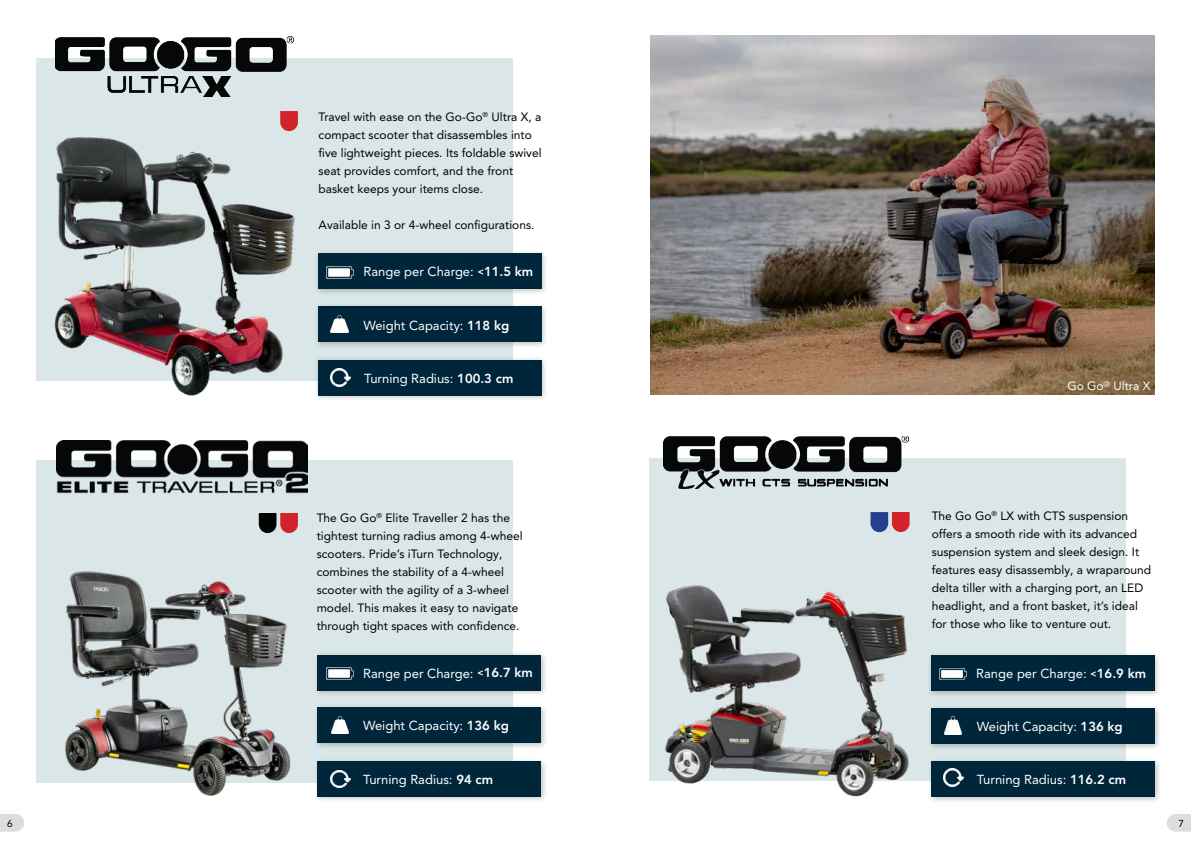
<style>
.page{position:relative;width:1191px;height:842px;background:#fff}
.page>*{position:absolute;margin:0;border:0;box-sizing:border-box;transform-origin:0 0}
.t1{font:13px "Avenir LT Pro";color:#fff}
.t2{font:12px/18px "Avenir LT Pro";color:#000}
.t3{font:12px "Avenir LT Pro";color:#fff}
.t4{font:10px "Avenir LT Pro";color:#000}
.s1{font-weight:800;font-size:10px}
.s2{font-weight:800}
</style>
<div class="page">
<svg style="left:1166px;top:814px;width:25px;height:18px"></svg>
<svg style="left:0;top:814px;width:24px;height:18px"></svg>
<div style="left:36px;top:58px;width:476px;height:323px;background:#dbe6e9"></div>
<div style="left:314px;top:250px;width:234px;height:46px;background:#000;opacity:.24"></div>
<div style="left:318px;top:254px;width:223px;height:35px;background:#00263c"></div>
<div style="left:314px;top:356px;width:234px;height:46px;background:#000;opacity:.24"></div>
<div style="left:318px;top:360px;width:223px;height:35px;background:#00263c"></div>
<div style="left:314px;top:302px;width:234px;height:47px;background:#000;opacity:.24"></div>
<div style="left:318px;top:306px;width:223px;height:36px;background:#00263c"></div>
<svg style="left:280px;top:111px;width:18px;height:4px"></svg>
<img style="left:55px;top:36px;width:238px;height:61px">
<img style="left:326px;top:267px;width:27px;height:12px">
<img style="left:331px;top:315px;width:17px;height:18px">
<img style="left:331px;top:369px;width:20px;height:18px">
<img style="left:54px;top:115px;width:244px;height:280px">
<div style="left:36px;top:460px;width:477px;height:323px;background:#dbe6e9"></div>
<img style="left:56px;top:440px;width:251px;height:54px">
<div style="left:314px;top:651px;width:234px;height:46px;background:#000;opacity:.24"></div>
<div style="left:318px;top:655px;width:223px;height:35px;background:#00263c"></div>
<div style="left:314px;top:757px;width:234px;height:46px;background:#000;opacity:.24"></div>
<div style="left:318px;top:761px;width:223px;height:35px;background:#00263c"></div>
<div style="left:314px;top:704px;width:234px;height:46px;background:#000;opacity:.24"></div>
<div style="left:318px;top:708px;width:223px;height:35px;background:#00263c"></div>
<svg style="left:259px;top:513px;width:39px;height:20px"></svg>
<img style="left:326px;top:667px;width:27px;height:12px">
<img style="left:331px;top:716px;width:18px;height:17px">
<img style="left:330px;top:770px;width:21px;height:18px">
<img style="left:64px;top:571px;width:227px;height:225px">
<div style="left:649px;top:458px;width:476px;height:323px;background:#dbe6e9"></div>
<img style="left:663px;top:436px;width:245px;height:52px">
<div style="left:927px;top:705px;width:234px;height:46px;background:#000;opacity:.24"></div>
<div style="left:931px;top:708px;width:224px;height:36px;background:#00263c"></div>
<div style="left:927px;top:651px;width:234px;height:46px;background:#000;opacity:.24"></div>
<div style="left:931px;top:655px;width:223px;height:36px;background:#00263c"></div>
<div style="left:927px;top:757px;width:234px;height:46px;background:#000;opacity:.24"></div>
<div style="left:931px;top:761px;width:224px;height:36px;background:#00263c"></div>
<img style="left:939px;top:668px;width:27px;height:12px">
<img style="left:944px;top:717px;width:17px;height:17px">
<img style="left:943px;top:769px;width:20px;height:18px">
<img style="left:664px;top:585px;width:245px;height:212px">
<svg style="left:870px;top:512px;width:39px;height:20px"></svg>
<img style="left:650px;top:36px;width:504px;height:359px">
<p class="t2" style="left:318px;top:107px;width:224px">Travel with ease on the Go-Go<sup>®</sup> Ultra X, a compact scooter that disassembles into five lightweight pieces. Its foldable swivel seat provides comfort, and the front basket keeps your items close.</p>
<p class="t2" style="left:318px;top:215px;width:217px">Available in 3 or 4-wheel configurations.</p>
<p class="t1" style="left:363px;top:264px;width:171px">Range per Charge: <span class="s1">&lt;</span><span class="s2">11.5 km</span></p>
<p class="t1" style="left:363px;top:317px;width:147px">Weight Capacity: <span class="s2">118 kg</span></p>
<p class="t1" style="left:364px;top:370px;width:151px">Turning Radius: <span class="s2">100.3 cm</span></p>
<p class="t2" style="left:317px;top:509px;width:207px">The Go Go<sup>®</sup> Elite Traveller 2 has the tightest turning radius among 4-wheel scooters. Pride’s iTurn Technology, combines the stability of a 4-wheel scooter with the agility of a 3-wheel model. This makes it easy to navigate through tight spaces with confidence.</p>
<p class="t1" style="left:363px;top:665px;width:171px">Range per Charge: <span class="s1">&lt;</span><span class="s2">16.7 km</span></p>
<p class="t1" style="left:363px;top:718px;width:147px">Weight Capacity: <span class="s2">136 kg</span></p>
<p class="t1" style="left:363px;top:771px;width:131px">Turning Radius: <span class="s2">94 cm</span></p>
<p class="t3" style="left:1067px;top:379px;width:84px">Go Go<sup>®</sup> Ultra X</p>
<p class="t2" style="left:931px;top:507px;width:221px">The Go Go<sup>®</sup> LX with CTS suspension offers a smooth ride with its advanced suspension system and sleek design. It features easy disassembly, a wraparound delta tiller with a charging port, an LED headlight, and a front basket, it’s ideal for those who like to venture out.</p>
<p class="t1" style="left:976px;top:666px;width:171px">Range per Charge: <span class="s1">&lt;</span><span class="s2">16.9 km</span></p>
<p class="t1" style="left:977px;top:719px;width:147px">Weight Capacity: <span class="s2">136 kg</span></p>
<p class="t1" style="left:977px;top:772px;width:151px">Turning Radius: <span class="s2">116.2 cm</span></p>
<p class="t4" style="left:7px;top:817px;width:7px">6</p>
<p class="t4" style="left:1178px;top:817px;width:7px">7</p>
</div>
